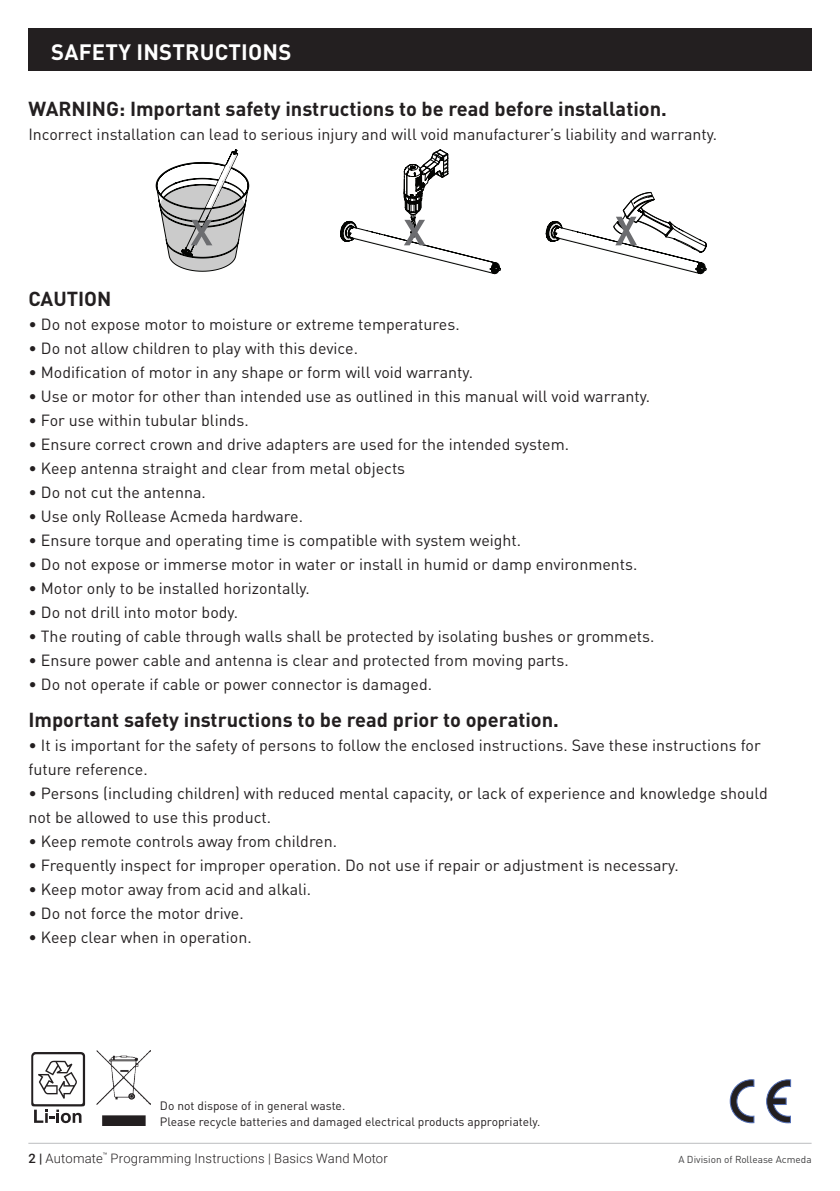
<style>
.page{position:relative;width:840px;height:1191px;background:#fff}
.page>*{position:absolute;margin:0;border:0;box-sizing:border-box;transform-origin:0 0}
.Heading_NoTOC{font:700 22px "DINOT";letter-spacing:.01em;color:#fff}
.t1{font:700 20px "DINOT";color:#231f20}
.t2{font:16px/24px "DINOT";color:#231f20}
.t3{font:300 13px "Roboto";letter-spacing:.015em;color:#231f20}
.t4{font:100 12.4px "Roboto";color:#231f20}
.t5{font:12px "DINOT";color:#231f20}
.t6{font:10px "DINOT";color:#3e3e3f}
.s1{font-weight:500}
</style>
<div class="page">
<hr style="left:28px;top:1142px;width:783px;height:1px;background:#bcbdc0">
<div style="left:28px;top:28px;width:783px;height:43px;background:#231f20"></div>
<svg style="left:156px;top:149px;width:93px;height:122px"></svg>
<svg style="left:340px;top:149px;width:161px;height:125px"></svg>
<svg style="left:545px;top:192px;width:161px;height:82px"></svg>
<img style="left:96px;top:1051px;width:55px;height:75px">
<svg style="left:766px;top:1079px;width:24px;height:43px"></svg>
<svg style="left:729px;top:1079px;width:24px;height:43px"></svg>
<svg style="left:31px;top:1052px;width:54px;height:71px"></svg>
<p class="Heading_NoTOC" style="left:51px;top:38px;width:242px">SAFETY INSTRUCTIONS</p>
<p class="t1" style="left:28px;top:95px;width:639px">WARNING: Important safety instructions to be read before installation.</p>
<p class="t2" style="left:28px;top:121px;width:690px">Incorrect installation can lead to serious injury and will void manufacturer’s liability and warranty.</p>
<p class="t1" style="left:28px;top:286px;width:84px">CAUTION</p>
<p class="t2" style="left:28px;top:312px;width:432px">• Do not expose motor to moisture or extreme temperatures.</p>
<p class="t2" style="left:28px;top:336px;width:331px">• Do not allow children to play with this device.</p>
<p class="t2" style="left:28px;top:360px;width:446px">• Modification of motor in any shape or form will void warranty.</p>
<p class="t2" style="left:28px;top:384px;width:623px">• Use or motor for other than intended use as outlined in this manual will void warranty.</p>
<p class="t2" style="left:28px;top:408px;width:222px">• For use within tubular blinds.</p>
<p class="t2" style="left:28px;top:432px;width:542px">• Ensure correct crown and drive adapters are used for the intended system.</p>
<p class="t2" style="left:28px;top:456px;width:378px">• Keep antenna straight and clear from metal objects</p>
<p class="t2" style="left:28px;top:480px;width:179px">• Do not cut the antenna.</p>
<p class="t2" style="left:28px;top:504px;width:276px">• Use only Rollease Acmeda hardware.</p>
<p class="t2" style="left:28px;top:528px;width:494px">• Ensure torque and operating time is compatible with system weight.</p>
<p class="t2" style="left:28px;top:552px;width:610px">• Do not expose or immerse motor in water or install in humid or damp environments.</p>
<p class="t2" style="left:28px;top:576px;width:283px">• Motor only to be installed horizontally.</p>
<p class="t2" style="left:28px;top:600px;width:211px">• Do not drill into motor body.</p>
<p class="t2" style="left:28px;top:624px;width:627px">• The routing of cable through walls shall be protected by isolating bushes or grommets.</p>
<p class="t2" style="left:28px;top:648px;width:541px">• Ensure power cable and antenna is clear and protected from moving parts.</p>
<p class="t2" style="left:28px;top:672px;width:405px">• Do not operate if cable or power connector is damaged.</p>
<p class="t1" style="left:28px;top:706px;width:532px">Important safety instructions to be read prior to operation.</p>
<p class="t2" style="left:28px;top:733px;width:733px">• It is important for the safety of persons to follow the enclosed instructions. Save these instructions for future reference.</p>
<p class="t2" style="left:28px;top:781px;width:740px">• Persons (including children) with reduced mental capacity, or lack of experience and knowledge should not be allowed to use this product.</p>
<p class="t2" style="left:28px;top:829px;width:310px">• Keep remote controls away from children.</p>
<p class="t2" style="left:28px;top:853px;width:651px">• Frequently inspect for improper operation. Do not use if repair or adjustment is necessary.</p>
<p class="t2" style="left:28px;top:877px;width:284px">• Keep motor away from acid and alkali.</p>
<p class="t2" style="left:28px;top:901px;width:217px">• Do not force the motor drive.</p>
<p class="t2" style="left:28px;top:925px;width:225px">• Keep clear when in operation.</p>
<p class="t5" style="left:160px;top:1098px;width:187px">Do not dispose of in general waste.</p>
<p class="t5" style="left:160px;top:1114px;width:381px">Please recycle batteries and damaged electrical products appropriately.</p>
<p class="t4" style="left:22px;top:1148px;width:75px">Li-ion Recycle</p>
<p class="t3" style="left:28px;top:1148px;width:361px"><span class="s1">2 |</span> Automate<sup>™</sup> Programming Instructions | Basics Wand Motor</p>
<p class="t6" style="left:678px;top:1152px;width:135px">A Division of Rollease Acmeda</p>
</div>
